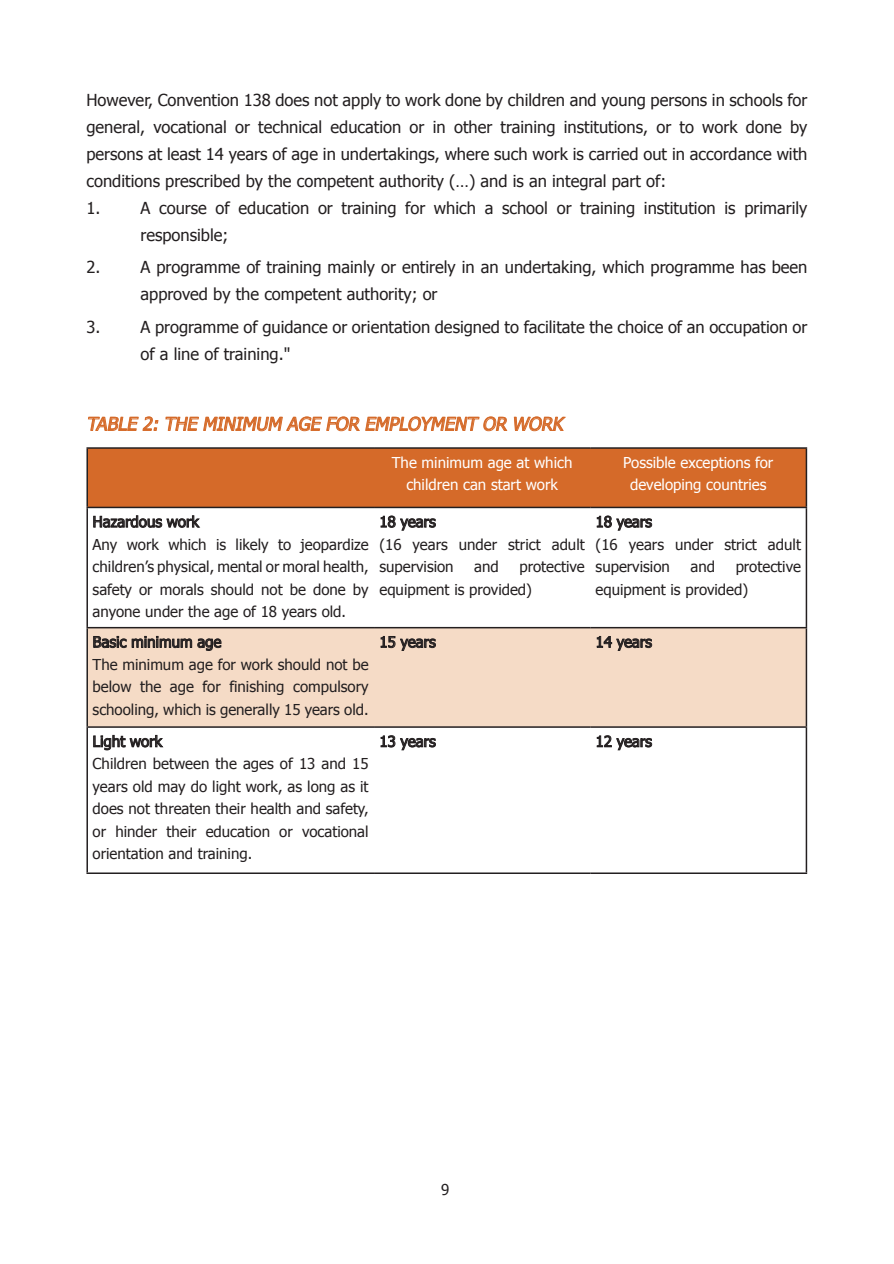
<style>
.page{position:relative;width:894px;height:1264px;background:#fff}
.page>*{position:absolute;margin:0;border:0;box-sizing:border-box;transform-origin:0 0}
.t1{font:italic 18px "Zawgyi One";color:#d56a29}
.Body_Text{font:16.5px/27px "Zawgyi One";color:#231f20;text-align:justify}
.Body_Text_tag{font:16.5px/27px "Zawgyi One";color:#231f20}
.Body_Text_Excel{font:15px/22.5px "Zawgyi One";color:#231f20}
.Body_Text_Excel-2{font:15px/22.5px "Zawgyi One";color:#fff;text-align:center}
</style>
<div class="page">
<svg style="left:88px;top:416px;width:70px;height:15px"></svg>
<svg style="left:165px;top:416px;width:342px;height:15px"></svg>
<svg style="left:513px;top:416px;width:53px;height:15px"></svg>
<div style="left:88px;top:449px;width:717px;height:58px;background:#d56a29"></div>
<div style="left:88px;top:628px;width:717px;height:98px;background:#f5dbc6"></div>
<hr style="left:86px;top:447px;width:288px;height:2px;background:#231f20">
<hr style="left:86px;top:449px;width:2px;height:58px;background:#231f20">
<hr style="left:374px;top:447px;width:216px;height:2px;background:#231f20">
<hr style="left:590px;top:447px;width:216px;height:2px;background:#231f20">
<hr style="left:805px;top:449px;width:1px;height:58px;background:#231f20">
<hr style="left:86px;top:507px;width:288px;height:1px;background:#231f20">
<hr style="left:86px;top:508px;width:2px;height:119px;background:#231f20">
<hr style="left:374px;top:507px;width:216px;height:1px;background:#231f20">
<hr style="left:590px;top:507px;width:216px;height:1px;background:#231f20">
<hr style="left:805px;top:508px;width:1px;height:119px;background:#231f20">
<hr style="left:86px;top:627px;width:288px;height:1px;background:#231f20">
<hr style="left:86px;top:628px;width:2px;height:98px;background:#231f20">
<hr style="left:374px;top:627px;width:216px;height:1px;background:#231f20">
<hr style="left:590px;top:627px;width:216px;height:1px;background:#231f20">
<hr style="left:805px;top:628px;width:1px;height:98px;background:#231f20">
<hr style="left:86px;top:726px;width:288px;height:2px;background:#231f20">
<hr style="left:86px;top:728px;width:2px;height:144px;background:#231f20">
<hr style="left:374px;top:726px;width:216px;height:2px;background:#231f20">
<hr style="left:590px;top:726px;width:216px;height:2px;background:#231f20">
<hr style="left:805px;top:728px;width:1px;height:144px;background:#231f20">
<hr style="left:86px;top:872px;width:288px;height:2px;background:#231f20">
<hr style="left:374px;top:872px;width:216px;height:2px;background:#231f20">
<hr style="left:590px;top:872px;width:216px;height:2px;background:#231f20">
<svg style="left:93px;top:515px;width:107px;height:13px"></svg>
<svg style="left:380px;top:515px;width:56px;height:16px"></svg>
<svg style="left:596px;top:515px;width:56px;height:16px"></svg>
<svg style="left:93px;top:636px;width:128px;height:15px;background:#a79588"></svg>
<svg style="left:380px;top:636px;width:56px;height:15px"></svg>
<svg style="left:596px;top:636px;width:56px;height:15px"></svg>
<svg style="left:93px;top:735px;width:71px;height:15px"></svg>
<svg style="left:380px;top:735px;width:56px;height:15px"></svg>
<svg style="left:596px;top:735px;width:56px;height:15px"></svg>
<p class="Body_Text" style="left:86px;top:87px;width:722px">However, Convention 138 does not apply to work done by children and young persons in schools for general, vocational or technical education or in other training institutions, or to work done by persons at least 14 years of age in undertakings, where such work is carried out in accordance with conditions prescribed by the competent authority (…) and is an integral part of:</p>
<p class="Body_Text_tag" style="left:86px;top:195px;width:16px">1.</p>
<p class="Body_Text_tag" style="left:140px;top:195px;width:668px">A course of education or training for which a school or training institution is primarily responsible;</p>
<p class="Body_Text_tag" style="left:86px;top:255px;width:16px">2.</p>
<p class="Body_Text_tag" style="left:140px;top:255px;width:668px">A programme of training mainly or entirely in an undertaking, which programme has been approved by the competent authority; or</p>
<p class="Body_Text_tag" style="left:86px;top:314px;width:16px">3.</p>
<p class="Body_Text_tag" style="left:140px;top:314px;width:668px">A programme of guidance or orientation designed to facilitate the choice of an occupation or of a line of training."</p>
<h3 class="t1" style="left:86px;top:412px;width:482px">TABLE 2:THE MINIMUM AGE FOR EMPLOYMENT OR WORK</h3>
<p class="Body_Text_Excel-2" style="left:392px;top:452px;width:182px">The minimum age at which children can start work</p>
<p class="Body_Text_Excel-2" style="left:623px;top:452px;width:151px">Possible exceptions for developing countries</p>
<p class="Body_Text_Excel" style="left:93px;top:511px;width:108px">Hazardous work</p>
<p class="Body_Text_Excel" style="left:93px;top:534px;width:277px;text-align:justify">Any work which is likely to jeopardize children’s physical, mental or moral health, safety or morals should not be done by anyone under the age of 18 years old.</p>
<p class="Body_Text_Excel" style="left:379px;top:511px;width:58px">18 years</p>
<p class="Body_Text_Excel" style="left:379px;top:534px;width:207px">(16 years under strict adult supervision</p>
<p class="Body_Text_Excel" style="left:595px;top:511px;width:58px">18 years</p>
<p class="Body_Text_Excel" style="left:595px;top:534px;width:207px">(16 years under strict adult supervision</p>
<p class="Body_Text_Excel" style="left:474px;top:556px;width:26px">and</p>
<p class="Body_Text_Excel" style="left:690px;top:556px;width:26px">and</p>
<p class="Body_Text_Excel" style="left:379px;top:556px;width:207px;text-indent:140px">protective equipment is provided)</p>
<p class="Body_Text_Excel" style="left:595px;top:556px;width:207px;text-indent:140px">protective equipment is provided)</p>
<p class="Body_Text_Excel" style="left:93px;top:631px;width:130px">Basic minimum age</p>
<p class="Body_Text_Excel" style="left:93px;top:654px;width:277px;text-align:justify">The minimum age for work should not be below the age for finishing compulsory schooling, which is generally 15 years old.</p>
<p class="Body_Text_Excel" style="left:93px;top:731px;width:71px">Light work</p>
<p class="Body_Text_Excel" style="left:93px;top:753px;width:277px;text-align:justify">Children between the ages of 13 and 15 years old may do light work, as long as it does not threaten their health and safety, or hinder their education or vocational orientation and training.</p>
<p class="Body_Text_Excel" style="left:379px;top:631px;width:58px">15 years</p>
<p class="Body_Text_Excel" style="left:595px;top:631px;width:58px">14 years</p>
<p class="Body_Text_Excel" style="left:379px;top:731px;width:58px">13 years</p>
<p class="Body_Text_Excel" style="left:595px;top:731px;width:58px">12 years</p>
<p class="Body_Text_Excel" style="left:441px;top:1179px;width:10px">9</p>
</div>
